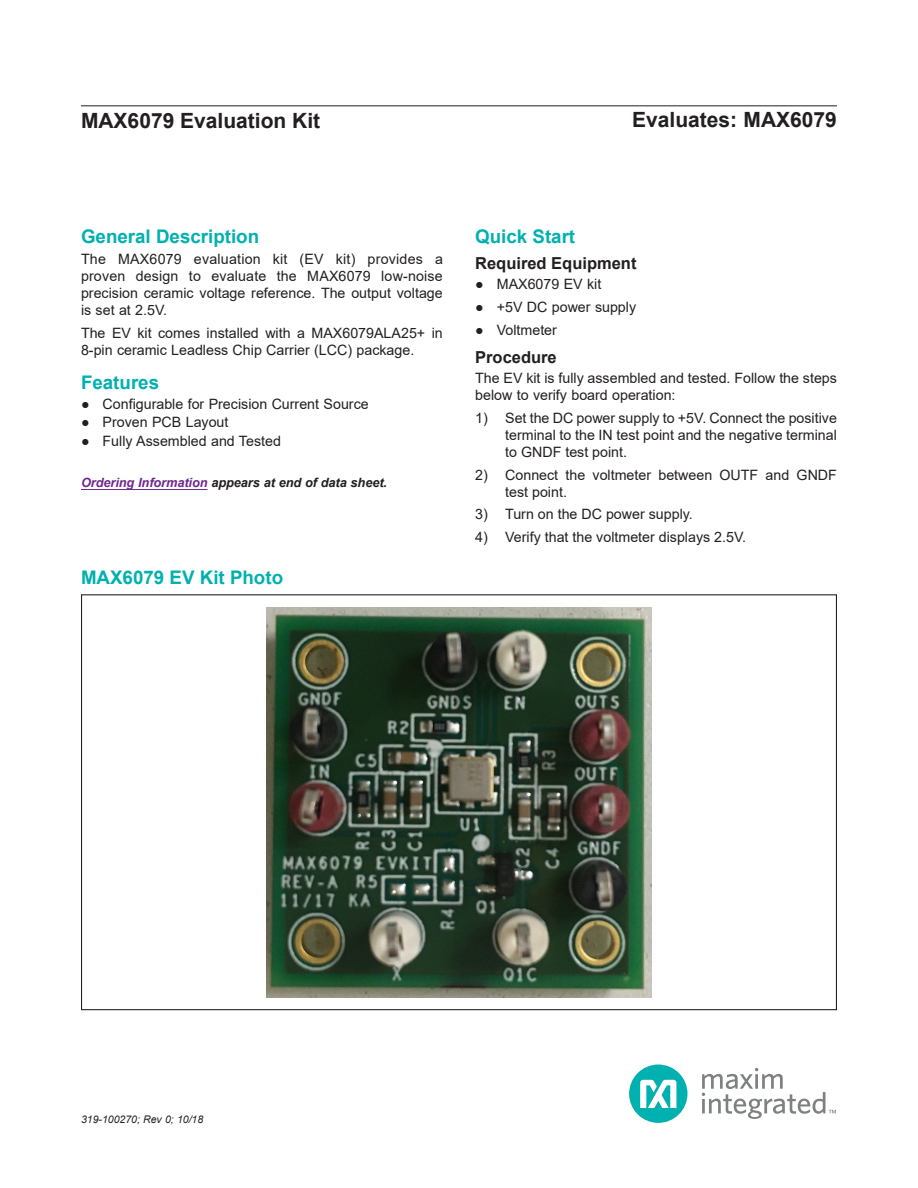
<style>
.page{position:relative;width:918px;height:1188px;background:#fff}
.page>*{position:absolute;margin:0;border:0;box-sizing:border-box;transform-origin:0 0}
.t1{font:700 21px "Arial";color:#231f20}
.H1{font:700 18.75px "Arial";color:#00b1b0}
.H2{font:700 16.5px "Arial";color:#231f20}
.Body_Text{font:14.25px/17.2px "Arial";color:#231f20}
.Caption{font:italic 700 12.75px "Arial";letter-spacing:-.005em;color:#231f20}
.t2{font:italic 10.5px "Arial";color:#231f20}
.s1{color:#6e298d}
</style>
<div class="page">
<div style="left:629px;top:1065px;width:59px;height:58px;background:#00b1b0;border-radius:50%"></div>
<svg style="left:640px;top:1080px;width:36px;height:28px"></svg>
<svg style="left:702px;top:1068px;width:134px;height:51px"></svg>
<hr style="left:81px;top:105px;width:756px;height:1px;background:#231f20">
<hr style="left:81px;top:489px;width:127px;height:1px;background:#6e298d">
<img style="left:267px;top:607px;width:384px;height:390px">
<h1 class="t1" style="left:81px;top:106px;width:241px">MAX6079 Evaluation Kit</h1>
<h1 class="t1" style="left:632px;top:105px;width:206px">Evaluates: MAX6079</h1>
<p class="H1" style="left:81px;top:223px;width:180px">General Description</p>
<p class="Body_Text" style="left:81px;top:250px;width:363px;text-align:justify">The MAX6079 evaluation kit (EV kit) provides a proven design to evaluate the MAX6079 low-noise precision ceramic voltage reference. The output voltage is set at 2.5V.</p>
<p class="Body_Text" style="left:81px;top:324px;width:363px">The EV kit comes installed with a MAX6079ALA25+ in<br>8-pin ceramic Leadless Chip Carrier (LCC) package.</p>
<p class="H1" style="left:81px;top:369px;width:80px">Features</p>
<p class="Body_Text" style="left:81px;top:395px;width:289px">● Configurable for Precision Current Source</p>
<p class="Body_Text" style="left:81px;top:414px;width:149px">● Proven PCB Layout</p>
<p class="Body_Text" style="left:81px;top:432px;width:201px">● Fully Assembled and Tested</p>
<p class="Caption" style="left:81px;top:474px;width:308px"><span class="s1">Ordering Information</span> appears at end of data sheet.</p>
<p class="H1" style="left:81px;top:564px;width:204px">MAX6079 EV Kit Photo</p>
<p class="H1" style="left:475px;top:223px;width:102px">Quick Start</p>
<p class="H2" style="left:475px;top:251px;width:163px">Required Equipment</p>
<p class="Body_Text" style="left:475px;top:276px;width:128px">● MAX6079 EV kit</p>
<p class="Body_Text" style="left:475px;top:298px;width:162px">● +5V DC power supply</p>
<p class="Body_Text" style="left:475px;top:321px;width:83px">● Voltmeter</p>
<p class="H2" style="left:475px;top:345px;width:83px">Procedure</p>
<p class="Body_Text" style="left:475px;top:369px;width:363px">The EV kit is fully assembled and tested. Follow the steps below to verify board operation:</p>
<p class="Body_Text" style="left:505px;top:409px;width:333px;text-align:justify;text-indent:-30px">1) Set the DC power supply to +5V. Connect the positive terminal to the IN test point and the negative terminal to GNDF test point.</p>
<p class="Body_Text" style="left:505px;top:466px;width:333px;text-indent:-30px">2) Connect the voltmeter between OUTF and GNDF test point.</p>
<p class="Body_Text" style="left:475px;top:505px;width:219px">3) Turn on the DC power supply.</p>
<p class="Body_Text" style="left:475px;top:528px;width:273px">4) Verify that the voltmeter displays 2.5V.</p>
<p class="t2" style="left:81px;top:1113px;width:124px">319-100270; Rev 0; 10/18</p>
</div>
